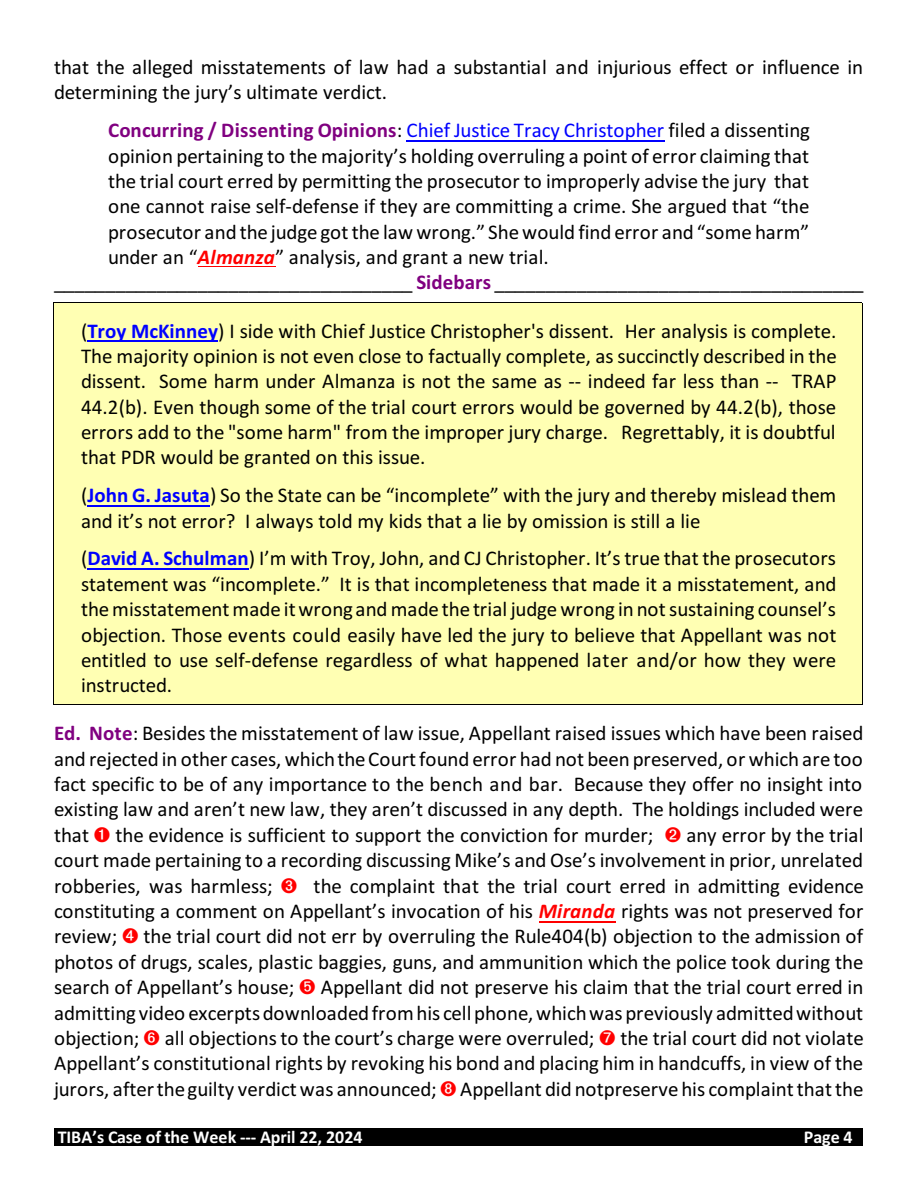
<style>
.page{position:relative;width:918px;height:1188px;background:#fff}
.page>*{position:absolute;margin:0;border:0;box-sizing:border-box;transform-origin:0 0}
.t1{font:21px/25.3px "Calibri";color:#000;text-align:justify}
.t2{font:700 21px "Calibri";letter-spacing:.005em;color:#800080}
.t3{font:700 18px "Calibri";color:#fff}
.s1{font-weight:400;color:#000}
.s2{font-weight:400;color:#00f}
.s3{font-weight:700;font-style:italic;color:#f00}
.s4{font-weight:700;color:#800080}
.s5{font-weight:700;color:#00f}
</style>
<div class="page">
<div style="left:53px;top:303px;width:809px;height:401px;background:#ffffb3"></div>
<hr style="left:407px;top:140px;width:258px;height:1px;background:#00f">
<hr style="left:198px;top:266px;width:77px;height:1px;background:#f00">
<hr style="left:87px;top:340px;width:131px;height:2px;background:#00f">
<hr style="left:87px;top:505px;width:123px;height:1px;background:#00f">
<hr style="left:87px;top:568px;width:162px;height:2px;background:#00f">
<hr style="left:539px;top:921px;width:77px;height:1px;background:#f00">
<hr style="left:54px;top:1128px;width:4px;height:18px;background:#000">
<div style="left:58px;top:1128px;width:804px;height:18px;background:#000"></div>
<p class="t1" style="left:54px;top:56px;width:811px">that the alleged misstatements of law had a substantial and injurious effect or influence in determining the jury’s ultimate verdict.</p>
<p class="t2" style="left:108px;top:121px;width:704px">Concurring / Dissenting Opinions<span class="s1">:</span> <span class="s2">Chief Justice Tracy Christopher</span> <span class="s1">filed a dissenting</span></p>
<p class="t1" style="left:108px;top:145px;width:703px">opinion pertaining to the majority’s holding overruling a point of error claiming that</p>
<p class="t1" style="left:108px;top:170px;width:703px">the trial court erred by permitting the prosecutor to improperly advise the jury that</p>
<p class="t1" style="left:108px;top:195px;width:703px">one cannot raise self-defense if they are committing a crime. She argued that “the</p>
<p class="t1" style="left:108px;top:221px;width:703px">prosecutor and the judge got the law wrong.” She would find error and “some harm”</p>
<p class="t1" style="left:108px;top:246px;width:442px">under an “<span class="s3">Almanza</span>” analysis, and grant a new trial.</p>
<p class="t1" style="left:54px;top:272px;width:811px">___________________________________ <span class="s4">Sidebars</span> ____________________________________</p>
<p class="t1" style="left:81px;top:320px;width:757px">(<span class="s5">Troy McKinney</span>) I side with Chief Justice Christopher's dissent. Her analysis is complete.<br>The majority opinion is not even close to factually complete, as succinctly described in the dissent. Some harm under Almanza is not the same as -- indeed far less than -- TRAP 44.2(b). Even though some of the trial court errors would be governed by 44.2(b), those errors add to the "some harm" from the improper jury charge. Regrettably, it is doubtful that PDR would be granted on this issue.</p>
<p class="t1" style="left:81px;top:484px;width:757px">(<span class="s5">John G. Jasuta</span>) So the State can be “incomplete” with the jury and thereby mislead them and it’s not error? I always told my kids that a lie by omission is still a lie</p>
<p class="t1" style="left:81px;top:547px;width:757px">(<span class="s5">David A. Schulman</span>) I’m with Troy, John, and CJ Christopher. It’s true that the prosecutors statement was “incomplete.” It is that incompleteness that made it a misstatement, and themisstatement made it wrong andmade the trial judge wrong in not sustaining counsel’s objection. Those events could easily have led the jury to believe that Appellant was not entitled to use self-defense regardless of what happened later and/or how they were instructed.</p>
<p class="t1" style="left:54px;top:722px;width:811px"><span class="s4">Ed. Note</span>: Besides the misstatement of law issue, Appellant raised issues which have been raised and rejected in other cases, whichtheCourt found error had not been preserved, or which are too fact specific to be of any importance to the bench and bar. Because they offer no insight into existing law and aren’t new law, they aren’t discussed in any depth. The holdings included were that</p>
<p class="t1" style="left:116px;top:824px;width:539px">the evidence is sufficient to support the conviction for murder;</p>
<p class="t1" style="left:54px;top:824px;width:811px;text-indent:632px">any error by the trial court made pertaining to a recording discussing Mike’s and Ose’s involvement in prior, unrelated robberies, was harmless;</p>
<p class="t1" style="left:54px;top:875px;width:811px;text-indent:260px">the complaint that the trial court erred in admitting evidence constituting a comment on Appellant’s invocation of his <span class="s3">Miranda</span> rights was not preserved for review;</p>
<p class="t1" style="left:54px;top:925px;width:811px;text-indent:90px">the trial court did not err by overruling the Rule404(b) objection to the admission of photos of drugs, scales, plastic baggies, guns, and ammunition which the police took during the search of Appellant’s house;</p>
<p class="t1" style="left:54px;top:976px;width:812px;text-indent:267px">Appellant did not preserve his claim that the trial court erred in admitting video excerptsdownloadedfrom his cell phone,whichwaspreviously admittedwithout objection; all objections to the court’s charge were overruled; the trial court did not violate Appellant’s constitutional rights by revoking his bond and placing him in handcuffs, in view of the jurors, aftertheguilty verdict was announced; Appellant did notpreserve his complaint that the</p>
<p class="t3" style="left:58px;top:1129px;width:306px">TIBA’s Case of the Week --- April 22, 2024</p>
<p class="t3" style="left:804px;top:1129px;width:51px">Page 4</p>
</div>
